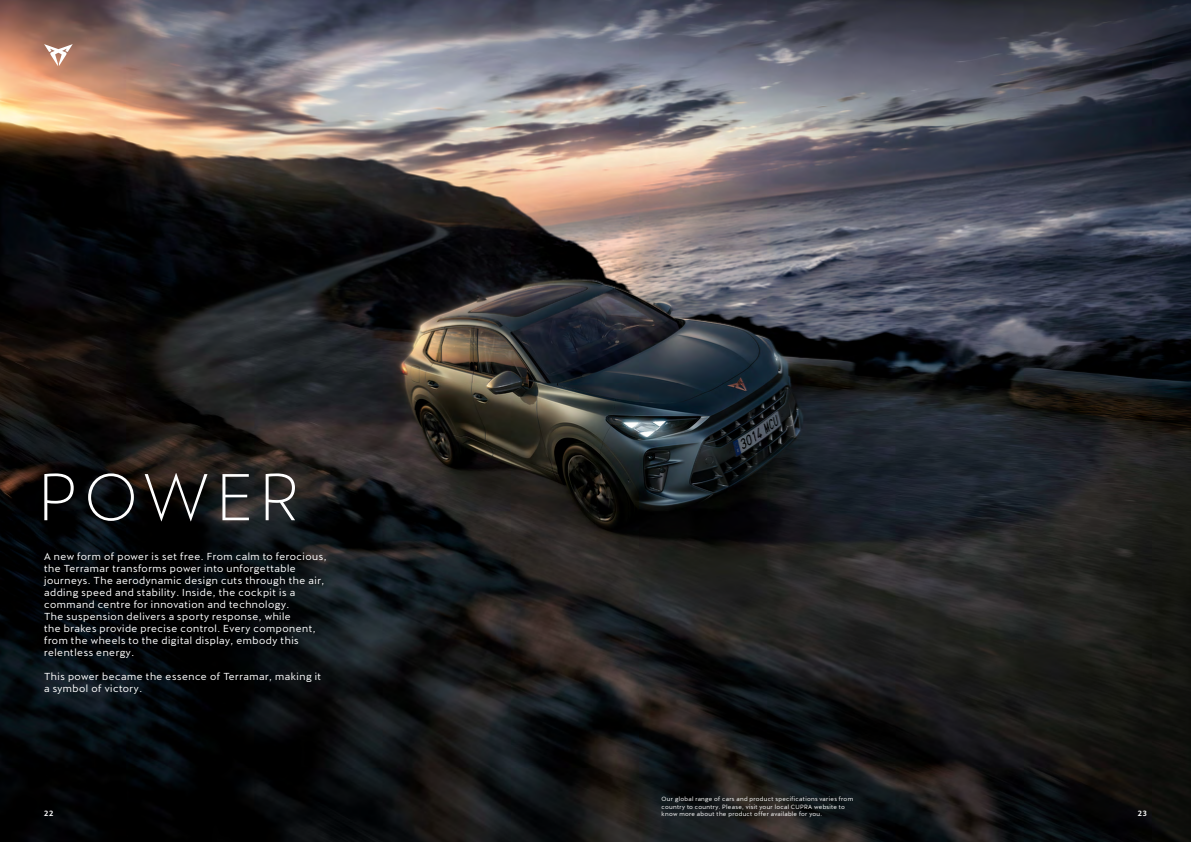
<style>
.page{position:relative;width:1191px;height:842px;background:#fff}
.page>*{position:absolute;margin:0;border:0;box-sizing:border-box;transform-origin:0 0}
.t1{font:300 65px "Cupra";letter-spacing:.1em;color:#fff}
.t2{font:10px/12px "Cupra";letter-spacing:.05em;color:#fff}
.t3{font:500 7.5px "Cupra";color:#fff}
.t4{font:6px/7.2px "Cupra";letter-spacing:.05em;color:#fff}
</style>
<div class="page">
<img style="left:0;top:0;width:1191px;height:842px">
<svg style="left:44px;top:44px;width:29px;height:22px"></svg>
<h1 class="t1" style="left:38px;top:439px;width:262px">POWER</h1>
<p class="t2" style="left:44px;top:549px;width:284px">A new form of power is set free. From calm to ferocious, the Terramar transforms power into unforgettable journeys. The aerodynamic design cuts through the air, adding speed and stability. Inside, the cockpit is a command centre for innovation and technology.<br>The suspension delivers a sporty response, while<br>the brakes provide precise control. Every component, from the wheels to the digital display, embody this relentless energy.</p>
<p class="t2" style="left:44px;top:669px;width:279px">This power became the essence of Terramar, making it a symbol of victory.</p>
<p class="t4" style="left:661px;top:795px;width:193px">Our global range of cars and product specifications varies from country to country. Please, visit your local CUPRA website to</p>
<p class="t3" style="left:44px;top:809px;width:11px">22</p>
<p class="t4" style="left:661px;top:809px;width:162px">know more about the product offer available for you.</p>
<p class="t3" style="left:1137px;top:809px;width:11px">23</p>
</div>
